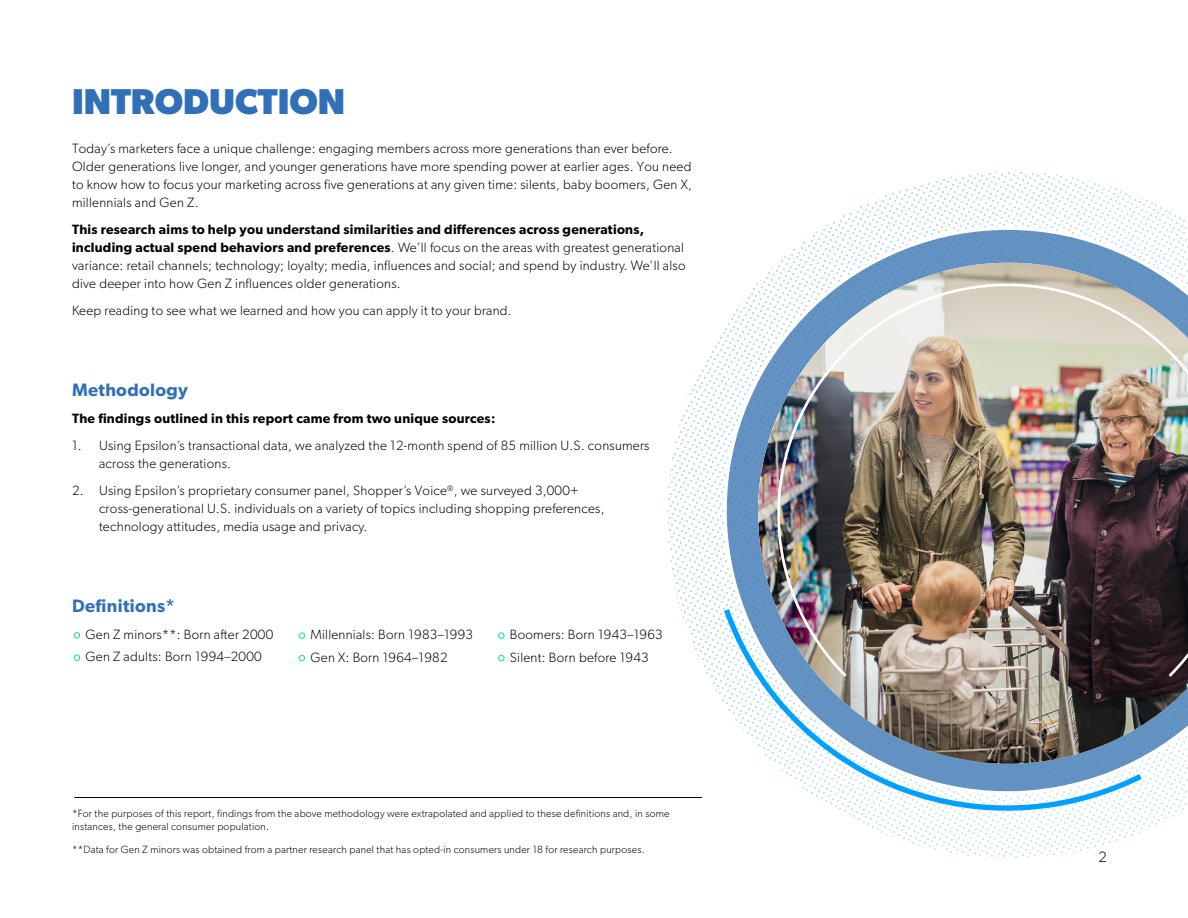
<style>
.page{position:relative;width:1188px;height:918px;background:#fff}
.page>*{position:absolute;margin:0;border:0;box-sizing:border-box;transform-origin:0 0}
.t1{font:700 36px "Gibson";color:#3170b7}
.t2{font:600 18px "Gibson";letter-spacing:.02em;color:#3170b7}
.t3{font:300 15px "Gibson";color:#000}
.t4{font:300 13.5px/18px "Gibson";letter-spacing:.02em;color:#000}
.t5{font:600 13.5px "Gibson";letter-spacing:.02em;color:#000}
.t6{font:300 10.5px/13.5px "Gibson";letter-spacing:.02em;color:#000}
.s1{font-weight:600}
</style>
<div class="page">
<svg style="left:685px;top:184px;width:502px;height:653px"></svg>
<svg style="left:720px;top:603px;width:428px;height:211px"></svg>
<svg style="left:723px;top:229px;width:465px;height:568px"></svg>
<img style="left:758px;top:680px;width:430px;height:84px">
<img style="left:756px;top:259px;width:432px;height:421px">
<svg style="left:74px;top:632px;width:6px;height:6px"></svg>
<svg style="left:74px;top:655px;width:6px;height:6px"></svg>
<svg style="left:299px;top:633px;width:6px;height:6px"></svg>
<svg style="left:299px;top:655px;width:6px;height:6px"></svg>
<svg style="left:498px;top:633px;width:6px;height:6px"></svg>
<svg style="left:498px;top:655px;width:6px;height:6px"></svg>
<hr style="left:74px;top:797px;width:628px;height:1px;background:#000">
<h1 class="t1" style="left:72px;top:80px;width:275px">INTRODUCTION</h1>
<p class="t4" style="left:72px;top:139px;width:622px">Today’s marketers face a unique challenge: engaging members across more generations than ever before.<br>Older generations live longer, and younger generations have more spending power at earlier ages. You need to know how to focus your marketing across five generations at any given time: silents, baby boomers, Gen X, millennials and Gen Z.</p>
<p class="t4" style="left:72px;top:220px;width:615px"><span class="s1">This research aims to help you understand similarities and differences across generations, including actual spend behaviors and preferences</span>. We’ll focus on the areas with greatest generational variance: retail channels; technology; loyalty; media, influences and social; and spend by industry. We’ll also dive deeper into how Gen Z influences older generations.</p>
<p class="t4" style="left:72px;top:301px;width:441px">Keep reading to see what we learned and how you can apply it to your brand.</p>
<h2 class="t2" style="left:72px;top:379px;width:117px">Methodology</h2>
<p class="t5" style="left:72px;top:410px;width:425px">The findings outlined in this report came from two unique sources:</p>
<p class="t4" style="left:99px;top:436px;width:552px;text-indent:-27px">1. Using Epsilon’s transactional data, we analyzed the 12-month spend of 85 million U.S. consumers across the generations.</p>
<p class="t4" style="left:99px;top:481px;width:507px;text-indent:-27px">2. Using Epsilon’s proprietary consumer panel, Shopper’s Voice<sup>®</sup>, we surveyed 3,000+ cross-generational U.S. individuals on a variety of topics including shopping preferences, technology attitudes, media usage and privacy.</p>
<h2 class="t2" style="left:72px;top:595px;width:104px">Definitions*</h2>
<p class="t4" style="left:85px;top:623px;width:189px;line-height:22.5px">Gen Z minors**: Born after 2000<br>Gen Z adults: Born 1994–2000</p>
<p class="t4" style="left:310px;top:623px;width:164px;line-height:22.5px">Millennials: Born 1983–1993<br>Gen X: Born 1964–1982</p>
<p class="t4" style="left:510px;top:623px;width:154px;line-height:22.5px">Boomers: Born 1943–1963<br>Silent: Born before 1943</p>
<p class="t6" style="left:72px;top:806px;width:599px">*For the purposes of this report, findings from the above methodology were extrapolated and applied to these definitions and, in some instances, the general consumer population.</p>
<p class="t6" style="left:72px;top:842px;width:574px">**Data for Gen Z minors was obtained from a partner research panel that has opted-in consumers under 18 for research purposes.</p>
<p class="t3" style="left:1098px;top:848px;width:10px">2</p>
</div>
